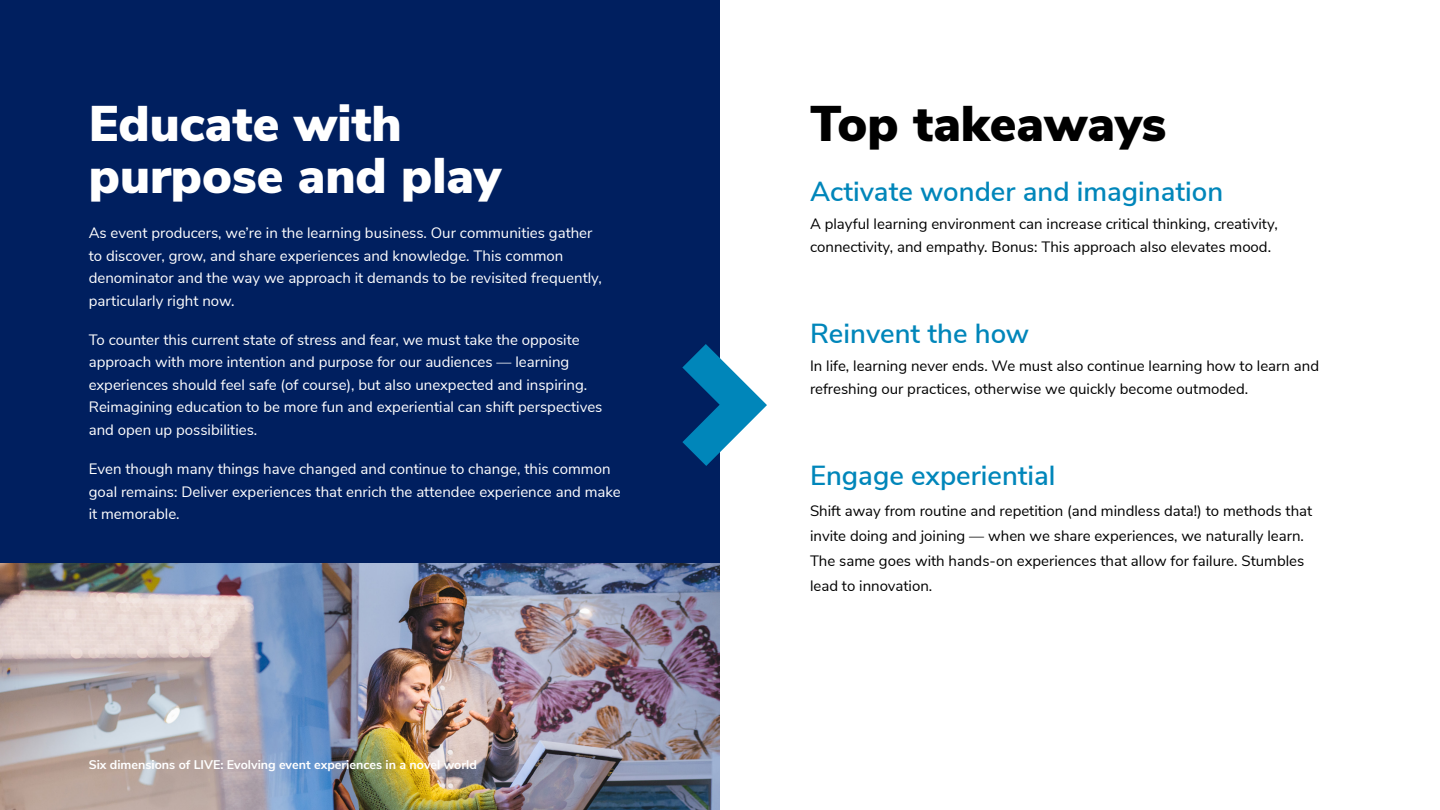
<style>
.page{position:relative;width:1440px;height:810px;background:#fff}
.page>*{position:absolute;margin:0;border:0;box-sizing:border-box;transform-origin:0 0}
.t1{font:900 50px/52.5px "Nunito Sans";color:#fff}
.t2{font:900 50px "Nunito Sans";color:#000}
.t3{font:600 27.5px "Nunito Sans";color:#0086ba}
.t4{font:15px/22.5px "Nunito Sans";color:#fff}
.t5{font:15px/25px "Nunito Sans";color:#000}
.t6{font:700 12.5px "Nunito Sans";color:#fff}
</style>
<div class="page">
<div style="left:0;top:0;width:720px;height:810px;background:#001f5f"></div>
<svg style="left:682px;top:344px;width:85px;height:122px"></svg>
<img style="left:0;top:563px;width:720px;height:247px">
<h1 class="t1" style="left:89px;top:95px;width:414px">Educate with purpose and play</h1>
<p class="t4" style="left:89px;top:221px;width:515px">As event producers, we’re in the learning business. Our communities gather to discover, grow, and share experiences and knowledge. This common denominator and the way we approach it demands to be revisited frequently, particularly right now.</p>
<p class="t4" style="left:89px;top:328px;width:515px">To counter this current state of stress and fear, we must take the opposite approach with more intention and purpose for our audiences — learning experiences should feel safe (of course), but also unexpected and inspiring.<br>Reimagining education to be more fun and experiential can shift perspectives and open up possibilities.</p>
<p class="t4" style="left:89px;top:457px;width:534px">Even though many things have changed and continue to change, this common goal remains: Deliver experiences that enrich the attendee experience and make it memorable.</p>
<p class="t6" style="left:89px;top:755px;width:390px">Six dimensions of LIVE: Evolving event experiences in a novel world</p>
<h1 class="t2" style="left:810px;top:86px;width:358px">Top takeaways</h1>
<h2 class="t3" style="left:810px;top:172px;width:415px">Activate wonder and imagination</h2>
<p class="t5" style="left:810px;top:212px;width:469px;line-height:22.5px">A playful learning environment can increase critical thinking, creativity, connectivity, and empathy. Bonus: This approach also elevates mood.</p>
<h2 class="t3" style="left:810px;top:313px;width:221px">Reinvent the how</h2>
<p class="t5" style="left:810px;top:354px;width:511px;line-height:22.5px">In life, learning never ends. We must also continue learning how to learn and refreshing our practices, otherwise we quickly become outmoded.</p>
<h2 class="t3" style="left:810px;top:455px;width:247px">Engage experiential</h2>
<p class="t5" style="left:810px;top:497px;width:504px">Shift away from routine and repetition (and mindless data!) to methods that invite doing and joining — when we share experiences, we naturally learn.<br>The same goes with hands-on experiences that allow for failure. Stumbles lead to innovation.</p>
</div>
